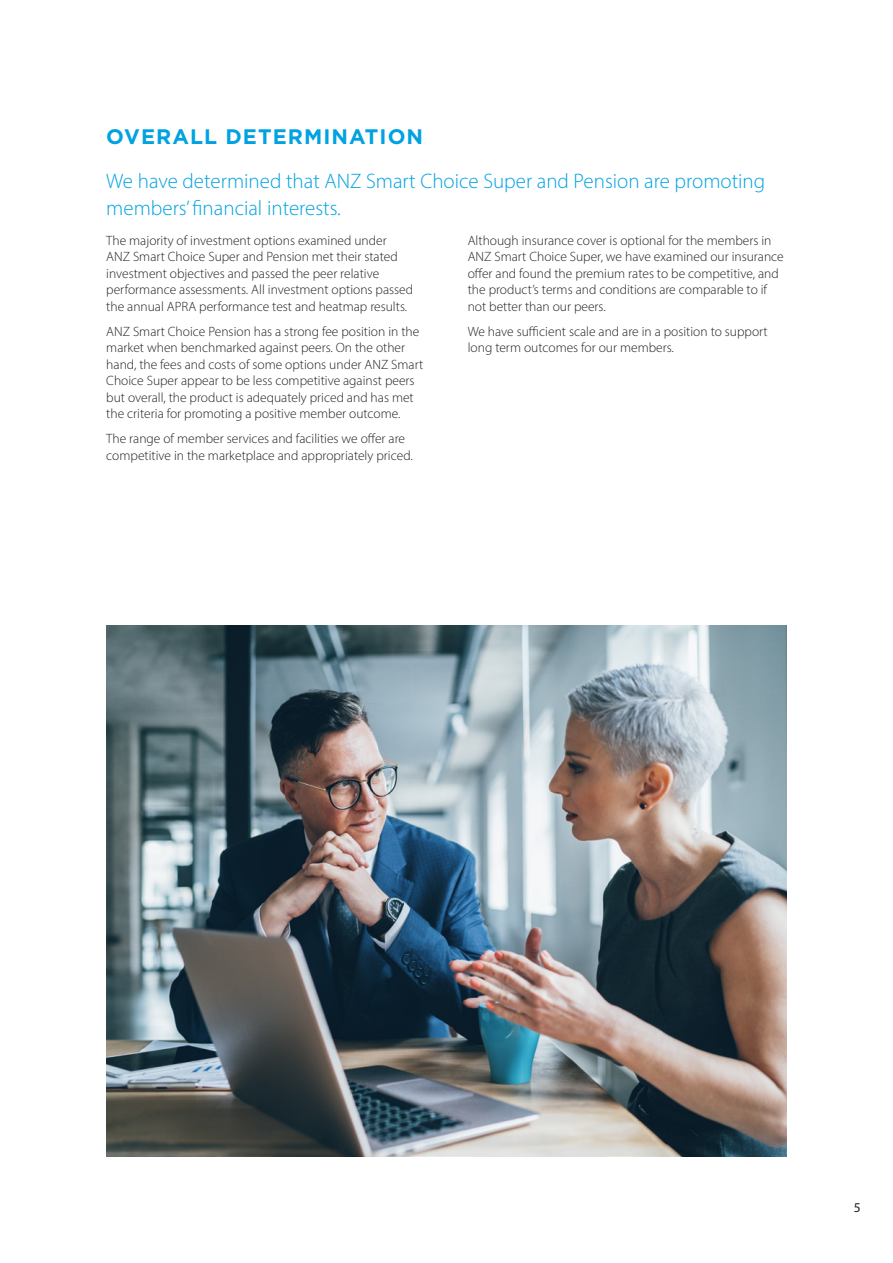
<style>
.page{position:relative;width:893px;height:1263px;background:#fff}
.page>*{position:absolute;margin:0;border:0;box-sizing:border-box;transform-origin:0 0}
._15_Broch_Intro_14_18_Light{font:300 21px/27px "Myriad Pro";color:#00a2e1}
._15_Broch_Head_1_A4_Gotham_14_16{font:700 21px "Gotham";letter-spacing:.05em;color:#00a2e1}
._15_Broch_Body_9_11{font:300 13.5px/16.5px "Myriad Pro";color:#231f20}
.t1{font:13.5px "Myriad Pro";color:#231f20}
</style>
<div class="page">
<img style="left:106px;top:625px;width:681px;height:532px">
<p class="_15_Broch_Head_1_A4_Gotham_14_16" style="left:106px;top:123px;width:318px">OVERALL DETERMINATION</p>
<p class="_15_Broch_Intro_14_18_Light" style="left:106px;top:168px;width:660px">We have determined that ANZ Smart Choice Super and Pension are promoting members’ financial interests.</p>
<p class="_15_Broch_Body_9_11" style="left:106px;top:232px;width:308px">The majority of investment options examined under ANZ Smart Choice Super and Pension met their stated investment objectives and passed the peer relative performance assessments. All investment options passed the annual APRA performance test and heatmap results.</p>
<p class="_15_Broch_Body_9_11" style="left:106px;top:323px;width:318px">ANZ Smart Choice Pension has a strong fee position in the market when benchmarked against peers. On the other hand, the fees and costs of some options under ANZ Smart Choice Super appear to be less competitive against peers but overall, the product is adequately priced and has met the criteria for promoting a positive member outcome.</p>
<p class="_15_Broch_Body_9_11" style="left:106px;top:430px;width:308px">The range of member services and facilities we offer are competitive in the marketplace and appropriately priced.</p>
<p class="_15_Broch_Body_9_11" style="left:468px;top:232px;width:318px">Although insurance cover is optional for the members in ANZ Smart Choice Super, we have examined our insurance offer and found the premium rates to be competitive, and the product’s terms and conditions are comparable to if not better than our peers.</p>
<p class="_15_Broch_Body_9_11" style="left:468px;top:323px;width:301px">We have sufficient scale and are in a position to support long term outcomes for our members.</p>
<p class="t1" style="left:854px;top:1199px;width:8px">5</p>
</div>
